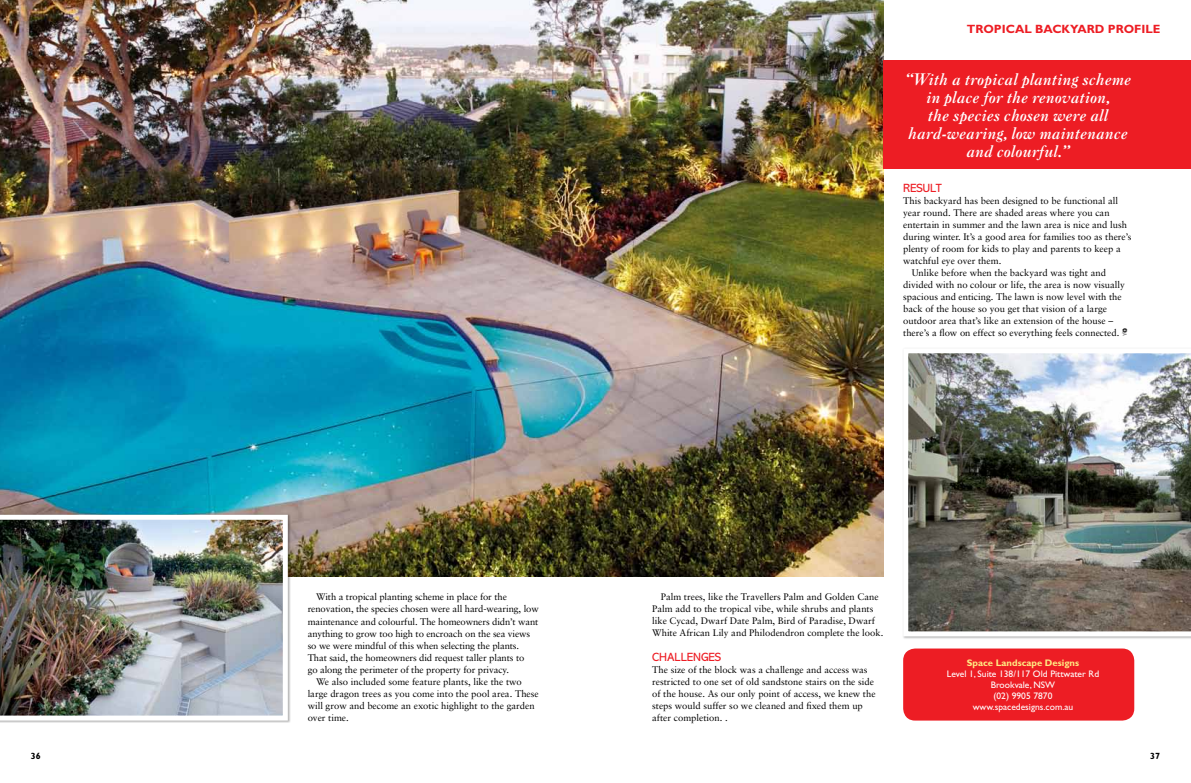
<style>
.page{position:relative;width:1191px;height:783px;background:#fff}
.page>*{position:absolute;margin:0;border:0;box-sizing:border-box;transform-origin:0 0}
.t1{font:italic 700 16px/18px "Caslon BT";color:#fff;text-align:center}
.t2{font:700 12px "Gill Sans";color:#ed1d24}
.t3{font:12px "Abadi";color:#ed1d24}
.t4{font:9.5px/12px "Sabon";color:#000}
.t5{font:9.5px/11px "Gill Sans";color:#fff;text-align:center}
.t6{font:700 9.5px "Gill Sans";color:#ffea82}
.t7{font:700 9px "Gill Sans";color:#000}
.s1{font-family:"WW Spring Time";font-size:8px}
</style>
<div class="page">
<img style="left:0;top:0;width:883px;height:576px">
<div style="left:883px;top:60px;width:308px;height:108px;background:#ed1d24"></div>
<div style="left:903px;top:648px;width:231px;height:72px;background:#ed1d24;border-radius:12px"></div>
<div style="left:0;top:513px;width:290px;height:210px;background:#000;opacity:.3"></div>
<img style="left:0;top:514px;width:288px;height:206px">
<img style="left:908px;top:353px;width:283px;height:279px">
<p class="t2" style="left:966px;top:21px;width:195px">TROPICAL BACKYARD PROFILE</p>
<p class="t4" style="left:316px;top:591px;width:192px">With a tropical planting scheme in place for the</p>
<p class="t4" style="left:308px;top:603px;width:233px">renovation, the species chosen were all hard-wearing, low</p>
<p class="t4" style="left:308px;top:615px;width:232px">maintenance and colourful. The homeowners didn’t want</p>
<p class="t4" style="left:308px;top:627px;width:224px">anything to grow too high to encroach on the sea views</p>
<p class="t4" style="left:308px;top:639px;width:213px">so we were mindful of this when selecting the plants.</p>
<p class="t4" style="left:308px;top:651px;width:218px">That said, the homeowners did request taller plants to</p>
<p class="t4" style="left:308px;top:663px;width:203px">go along the perimeter of the property for privacy.</p>
<p class="t4" style="left:316px;top:675px;width:207px">We also included some feature plants, like the two</p>
<p class="t4" style="left:308px;top:687px;width:233px">large dragon trees as you come into the pool area. These</p>
<p class="t4" style="left:308px;top:699px;width:228px">will grow and become an exotic highlight to the garden</p>
<p class="t4" style="left:308px;top:711px;width:43px">over time.</p>
<h1 class="t1" style="left:905px;top:70px;width:228px">“With a tropical planting scheme in place for the renovation,<br>the species chosen were all hard-wearing, low maintenance and colourful.”</h1>
<p class="t3" style="left:903px;top:181px;width:40px">RESULT</p>
<p class="t4" style="left:903px;top:195px;width:216px">This backyard has been designed to be functional all</p>
<p class="t4" style="left:903px;top:207px;width:208px">year round. There are shaded areas where you can</p>
<p class="t4" style="left:903px;top:219px;width:225px">entertain in summer and the lawn area is nice and lush</p>
<p class="t4" style="left:903px;top:231px;width:230px">during winter. It’s a good area for families too as there’s</p>
<p class="t4" style="left:903px;top:243px;width:219px">plenty of room for kids to play and parents to keep a</p>
<p class="t4" style="left:903px;top:255px;width:100px">watchful eye over them.</p>
<p class="t4" style="left:911px;top:267px;width:196px">Unlike before when the backyard was tight and</p>
<p class="t4" style="left:903px;top:279px;width:223px">divided with no colour or life, the area is now visually</p>
<p class="t4" style="left:903px;top:291px;width:220px">spacious and enticing. The lawn is now level with the</p>
<p class="t4" style="left:903px;top:303px;width:205px">back of the house so you get that vision of a large</p>
<p class="t4" style="left:903px;top:315px;width:211px">outdoor area that’s like an extension of the house –</p>
<p class="t4" style="left:903px;top:327px;width:225px">there’s a flow on effect so everything feels connected. <span class="s1">G</span></p>
<p class="t4" style="left:652px;top:591px;width:233px;text-indent:9px">Palm trees, like the Travellers Palm and Golden Cane Palm add to the tropical vibe, while shrubs and plants like Cycad, Dwarf Date Palm, Bird of Paradise, Dwarf White African Lily and Philodendron complete the look.</p>
<p class="t3" style="left:652px;top:649px;width:71px">CHALLENGES</p>
<p class="t4" style="left:652px;top:663px;width:225px">The size of the block was a challenge and access was restricted to one set of old sandstone stairs on the side of the house. As our only point of access, we knew the steps would suffer so we cleaned and fixed them up after completion. .</p>
<p class="t6" style="left:966px;top:657px;width:114px">Space Landscape Designs</p>
<p class="t5" style="left:946px;top:668px;width:154px">Level 1, Suite 138/117 Old Pittwater Rd<br>Brookvale, NSW<br>(02) 9905 7870 www.spacedesigns.com.au</p>
<p class="t7" style="left:31px;top:750px;width:11px">36</p>
<p class="t7" style="left:1150px;top:750px;width:11px">37</p>
</div>
